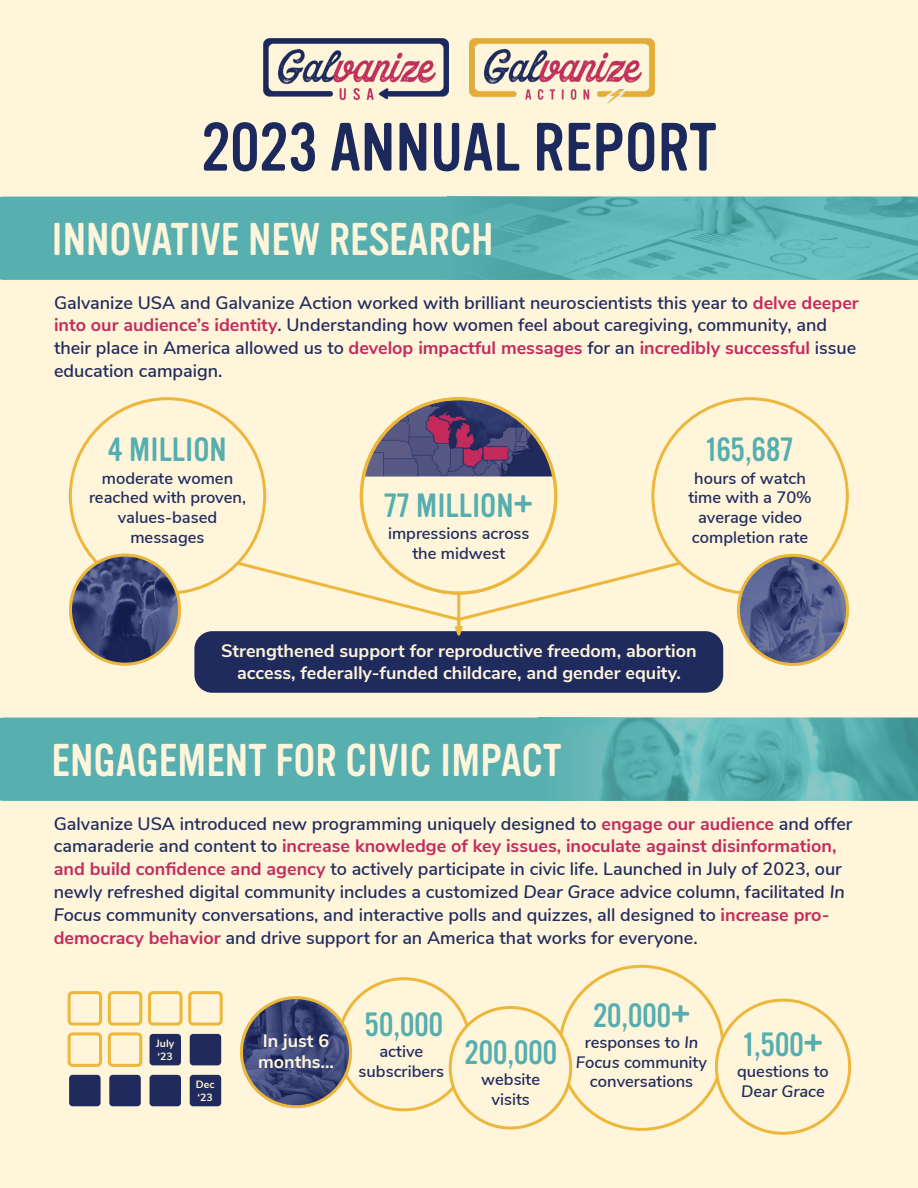
<style>
.page{position:relative;width:918px;height:1188px;background:#fff5db}
.page>*{position:absolute;margin:0;border:0;box-sizing:border-box;transform-origin:0 0}
.t1{font:66.9px "Vinyl OT";color:#1b295d}
.t2{font:45px "Vinyl OT";color:#fff5db}
.t3{font:33px "Vinyl OT";color:#55aeaf}
.t4{font:600 18px/22.8px "Nunito Sans";color:#202b5d}
.t5{font:700 18px/21.6px "Nunito Sans";color:#fff5db;text-align:center}
.t6{font:600 16.5px/19.8px "Nunito Sans";color:#202b5d;text-align:center}
.t7{font:700 10.5px "Nunito Sans";color:#fff5db}
.s1{font-weight:700;color:#c32d5d}
.s2{font-style:italic}
</style>
<div class="page">
<img style="left:469px;top:38px;width:186px;height:65px">
<img style="left:263px;top:38px;width:186px;height:63px">
<div style="left:0;top:197px;width:448px;height:83px;background:#57afaf"></div>
<img style="left:581px;top:197px;width:337px;height:83px">
<div style="left:448px;top:197px;width:133px;height:83px;background:#57afaf"></div>
<div style="left:0;top:718px;width:539px;height:83px;background:#57afaf"></div>
<img style="left:672px;top:718px;width:246px;height:83px">
<svg style="left:539px;top:718px;width:133px;height:83px;background:#5bafaf"></svg>
<div style="left:715px;top:999px;width:136px;height:136px;border:3px solid #edb73b;border-radius:50%"></div>
<div style="left:194px;top:631px;width:529px;height:62px;background:#202b5d;border-radius:18px"></div>
<svg style="left:191px;top:549px;width:536px;height:87px"></svg>
<div style="left:70px;top:399px;width:195px;height:194px;background:#fff5db;border-radius:50%"></div>
<div style="left:653px;top:399px;width:194px;height:194px;background:#fff5db;border-radius:50%"></div>
<div style="left:362px;top:399px;width:194px;height:194px;background:#fff5db;border-radius:50%"></div>
<img style="left:364px;top:399px;width:190px;height:77px">
<img style="left:70px;top:555px;width:110px;height:109px;border-radius:55px">
<div style="left:69px;top:554px;width:112px;height:112px;border:3px solid #edb73b;border-radius:50%"></div>
<img style="left:738px;top:555px;width:110px;height:109px;border-radius:55px">
<div style="left:737px;top:554px;width:112px;height:112px;border:3px solid #edb73b;border-radius:50%"></div>
<div style="left:68px;top:991px;width:34px;height:35px;border:3px solid #edb73b;border-radius:3px"></div>
<div style="left:108px;top:991px;width:34px;height:35px;border:3px solid #edb73b;border-radius:3px"></div>
<div style="left:148px;top:991px;width:34px;height:35px;border:3px solid #edb73b;border-radius:3px"></div>
<div style="left:188px;top:991px;width:35px;height:35px;border:3px solid #edb73b;border-radius:3px"></div>
<div style="left:68px;top:1032px;width:34px;height:35px;border:3px solid #edb73b;border-radius:3px"></div>
<div style="left:108px;top:1032px;width:34px;height:35px;border:3px solid #edb73b;border-radius:3px"></div>
<div style="left:150px;top:1034px;width:31px;height:31px;background:#202a5c;border-radius:3px"></div>
<div style="left:190px;top:1034px;width:31px;height:31px;background:#202a5c;border-radius:3px"></div>
<div style="left:69px;top:1075px;width:32px;height:31px;background:#202a5c;border-radius:3px"></div>
<div style="left:109px;top:1075px;width:32px;height:31px;background:#202a5c;border-radius:3px"></div>
<div style="left:150px;top:1075px;width:31px;height:31px;background:#202a5c;border-radius:3px"></div>
<div style="left:190px;top:1075px;width:31px;height:31px;background:#202a5c;border-radius:3px"></div>
<img style="left:242px;top:998px;width:109px;height:109px;border-radius:54px">
<div style="left:240px;top:996px;width:112px;height:112px;border:3px solid #edb73b;border-radius:50%"></div>
<div style="left:449px;top:1006px;width:123px;height:124px;border:3px solid #edb73b;border-radius:50%"></div>
<p class="t1" style="left:201px;top:111px;width:517px">2023 ANNUAL REPORT</p>
<p class="t2" style="left:51px;top:215px;width:444px">INNOVATIVE NEW RESEARCH</p>
<p class="t4" style="left:54px;top:290px;width:806px">Galvanize USA and Galvanize Action worked with brilliant neuroscientists this year to <span class="s1">delve deeper into our audience’s identity</span>. Understanding how women feel about caregiving, community, and their place in America allowed us to <span class="s1">develop impactful messages</span> for an <span class="s1">incredibly successful</span> issue education campaign.</p>
<p class="t3" style="left:107px;top:432px;width:121px">4 MILLION</p>
<p class="t6" style="left:89px;top:467px;width:158px">moderate women reached with proven, values-based messages</p>
<p class="t3" style="left:384px;top:487px;width:150px">77 MILLION+</p>
<p class="t6" style="left:388px;top:523px;width:143px">impressions across the midwest</p>
<p class="t3" style="left:706px;top:432px;width:89px">165,687</p>
<p class="t6" style="left:689px;top:467px;width:125px">hours of watch time with a 70% average video completion rate</p>
<p class="t5" style="left:221px;top:639px;width:477px">Strengthened support for reproductive freedom, abortion access, federally-funded childcare, and gender equity.</p>
<p class="t2" style="left:51px;top:736px;width:512px">ENGAGEMENT FOR CIVIC IMPACT</p>
<p class="t4" style="left:54px;top:811px;width:800px">Galvanize USA introduced new programming uniquely designed to <span class="s1">engage our audience</span> and offer camaraderie and content to <span class="s1">increase knowledge of key issues, inoculate against disinformation, and build confidence and agency</span> to actively participate in civic life. Launched in July of 2023, our newly refreshed digital community includes a customized <span class="s2">Dear Grace</span> advice column, facilitated <span class="s2">In Focus</span> community conversations, and interactive polls and quizzes, all designed to <span class="s1">increase pro&shy;democracy behavior</span> and drive support for an America that works for everyone.</p>
<p class="t7" style="left:156px;top:1036px;width:20px">July</p>
<p class="t7" style="left:158px;top:1048px;width:17px">‘23</p>
<p class="t7" style="left:196px;top:1076px;width:20px">Dec</p>
<p class="t7" style="left:198px;top:1089px;width:17px">‘23</p>
<p class="t5" style="left:258px;top:1029px;width:77px;text-align:left">In just 6 months...</p>
<p class="t3" style="left:365px;top:1007px;width:80px">50,000</p>
<p class="t6" style="left:359px;top:1041px;width:87px">active subscribers</p>
<p class="t3" style="left:465px;top:1035px;width:94px">200,000</p>
<p class="t6" style="left:481px;top:1069px;width:60px">website visits</p>
<p class="t3" style="left:593px;top:998px;width:99px">20,000+</p>
<p class="t6" style="left:576px;top:1031px;width:133px">responses to <span class="s2">In<br>Focus</span> community conversations</p>
<p class="t3" style="left:743px;top:1026px;width:81px">1,500+</p>
<p class="t6" style="left:737px;top:1060px;width:93px;text-align:left">questions to<br><span class="s2">Dear Grace</span></p>
</div>
